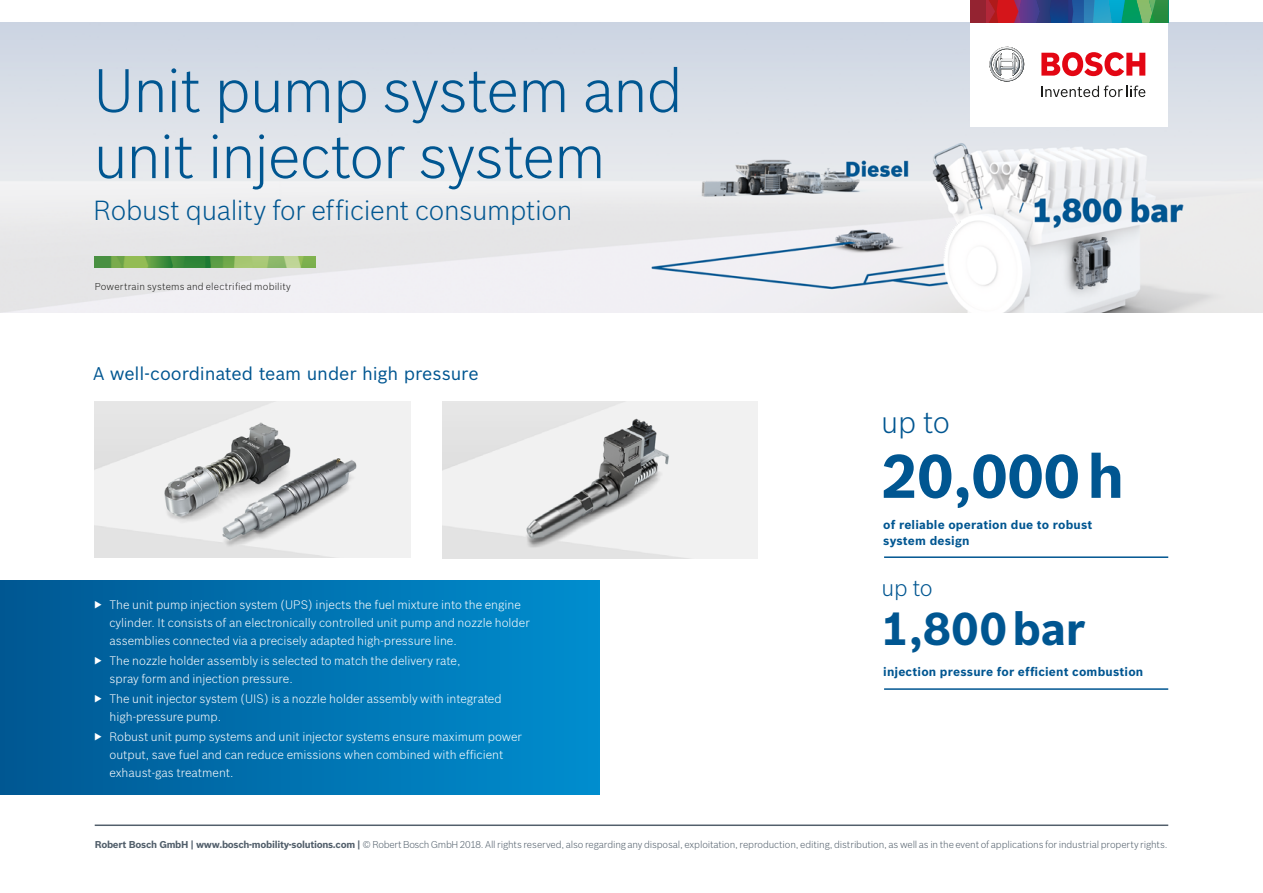
<style>
.page{position:relative;width:1263px;height:893px;background:#fff}
.page>*{position:absolute;margin:0;border:0;box-sizing:border-box;transform-origin:0 0}
.t1{font:300 60px/66px "Bosch Sans";letter-spacing:-.02em;color:#005691}
.t2{font:700 60px "Bosch Sans";color:#005691}
.t3{font:700 45px "Bosch Sans";letter-spacing:.02em;color:#005691}
.t4{font:300 30px "Bosch Sans";color:#005691}
.t5{font:300 27px "Bosch Sans";letter-spacing:-.015em;color:#005691}
.t6{font:300 22.5px "Bosch Sans";color:#005691}
.t7{font:18px "Bosch Sans";letter-spacing:-.01em;color:#005691}
.t8{font:300 12px/17.9px "Bosch Sans";color:#fff}
.t9{font:700 12px/15.8px "Bosch Sans";letter-spacing:.015em;color:#005691}
.t10{font:300 9.75px "Bosch Sans";letter-spacing:-.015em;color:#525f6b}
.t11{font:300 9.75px "Bosch Sans";letter-spacing:.02em;color:#1d1d1b}
.s1{font-weight:700}
</style>
<div class="page">
<img style="left:0;top:23px;width:1263px;height:290px">
<img style="left:95px;top:402px;width:315px;height:156px">
<img style="left:442px;top:402px;width:316px;height:156px">
<img style="left:95px;top:256px;width:221px;height:12px">
<div style="left:0;top:581px;width:600px;height:214px;background:linear-gradient(to right,#005792,#008ece)"></div>
<hr style="left:95px;top:824px;width:1073px;height:2px;background:#525f6b">
<hr style="left:884px;top:556px;width:284px;height:2px;background:#005691">
<hr style="left:884px;top:688px;width:284px;height:2px;background:#005691">
<div style="left:970px;top:0;width:198px;height:127px;background:#fff"></div>
<div style="left:970px;top:0;width:16px;height:23px;background:#942331"></div>
<svg style="left:986px;top:0;width:182px;height:23px"></svg>
<svg style="left:989px;top:47px;width:35px;height:35px"></svg>
<svg style="left:1041px;top:86px;width:104px;height:11px"></svg>
<svg style="left:1041px;top:52px;width:104px;height:24px"></svg>
<svg style="left:95px;top:601px;width:7px;height:8px"></svg>
<svg style="left:95px;top:657px;width:7px;height:8px"></svg>
<svg style="left:95px;top:695px;width:7px;height:8px"></svg>
<svg style="left:95px;top:733px;width:7px;height:8px"></svg>
<h1 class="t1" style="left:94px;top:56px;width:591px">Unit pump system and unit injector system</h1>
<h3 class="t5" style="left:94px;top:194px;width:480px">Robust quality for efficient consumption</h3>
<p class="t11" style="left:95px;top:281px;width:198px">Powertrain systems and electrified mobility</p>
<h3 class="t7" style="left:93px;top:362px;width:387px">A well-coordinated team under high pressure</h3>
<p class="t8" style="left:109px;top:596px;width:422px">The unit pump injection system (UPS) injects the fuel mixture into the engine cylinder. It consists of an electronically controlled unit pump and nozzle holder assemblies connected via a precisely adapted high-pressure line.</p>
<p class="t8" style="left:109px;top:652px;width:352px">The nozzle holder assembly is selected to match the delivery rate, spray form and injection pressure.</p>
<p class="t8" style="left:109px;top:690px;width:394px">The unit injector system (UIS) is a nozzle holder assembly with integrated high-pressure pump.</p>
<p class="t8" style="left:109px;top:728px;width:414px">Robust unit pump systems and unit injector systems ensure maximum power output, save fuel and can reduce emissions when combined with efficient exhaust-gas treatment.</p>
<h3 class="t4" style="left:881px;top:404px;width:70px">up to</h3>
<h1 class="t2" style="left:881px;top:439px;width:245px">20,000h</h1>
<p class="t9" style="left:883px;top:517px;width:211px">of reliable operation due to robust system -design</p>
<h3 class="t6" style="left:881px;top:574px;width:53px">up to</h3>
<h2 class="t3" style="left:881px;top:601px;width:205px">1,800bar</h2>
<p class="t9" style="left:883px;top:664px;width:262px">injection pressure for efficient combustion</p>
<p class="t10" style="left:95px;top:839px;width:1074px"><span class="s1">Robert Bosch GmbH | www.bosch-mobility-solutions.com |</span> © Robert Bosch GmbH 2018. All rights reserved, also regarding any disposal, exploitation, reproduction, editing, distribution, as well as in the event of applications for industrial property rights.</p>
</div>
